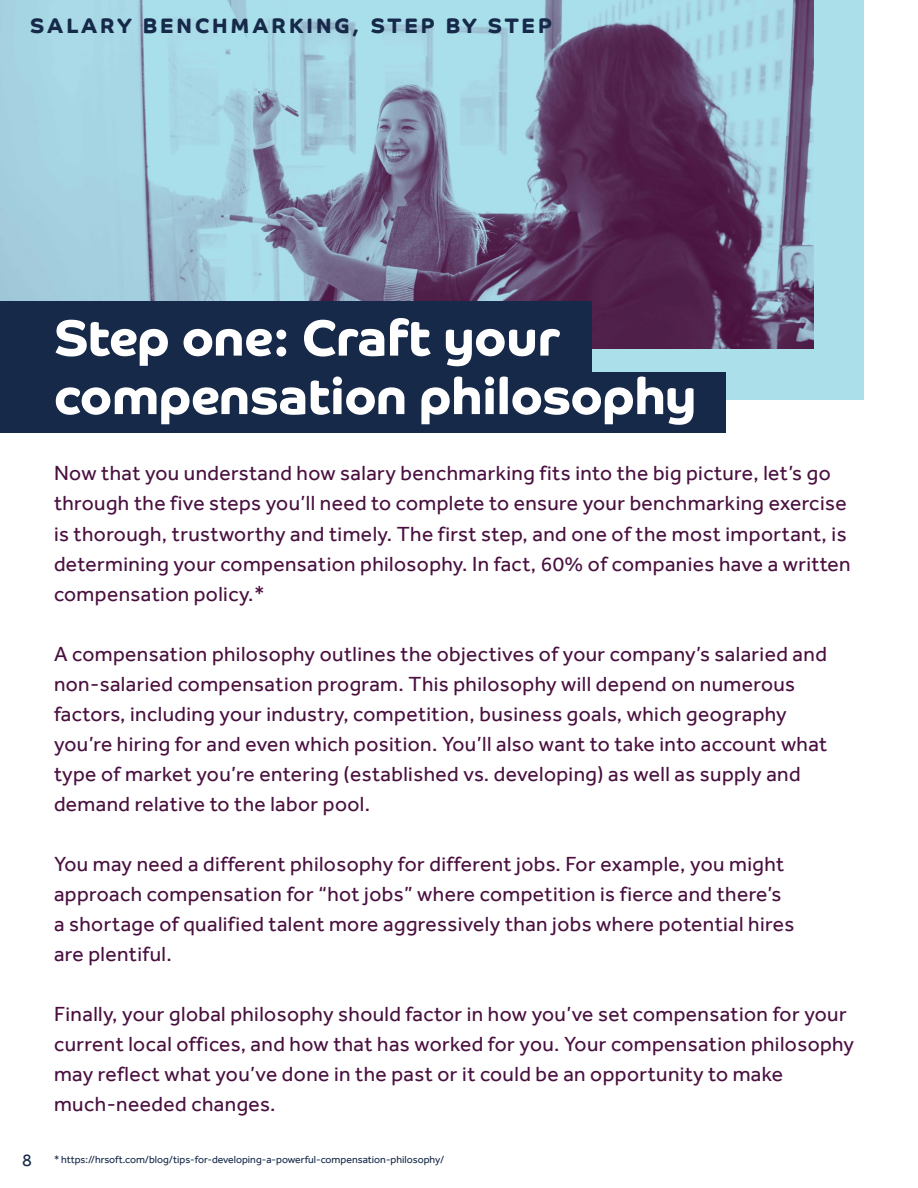
<style>
.page{position:relative;width:918px;height:1188px;background:#fff}
.page>*{position:absolute;margin:0;border:0;box-sizing:border-box;transform-origin:0 0}
.t1{font:700 51px/58.5px "Co Headline";letter-spacing:-.005em;color:#fff}
.t2{font:21px/30px "Effra";letter-spacing:.02em;color:#49103f}
.t3{font:700 21px "Co Headline";letter-spacing:.14em;color:#162949}
.t4{font:18px "Effra";color:#162949}
.t5{font:10.5px "Effra";color:#162949}
</style>
<div class="page">
<div style="left:0;top:0;width:864px;height:400px;background:#abdfea"></div>
<img style="left:0;top:0;width:813px;height:348px">
<hr style="left:917px;top:0;width:1px;height:1188px;background:#162949">
<div style="left:0;top:302px;width:592px;height:70px;background:#162949"></div>
<div style="left:0;top:372px;width:726px;height:61px;background:#162949"></div>
<p class="t3" style="left:30px;top:14px;width:524px">SALARY BENCHMARKING, STEP BY STEP</p>
<h1 class="t1" style="left:54px;top:309px;width:644px">Step one: Craft your compensation philosophy</h1>
<p class="t2" style="left:54px;top:458px;width:798px">Now that you understand how salary benchmarking fits into the big picture, let’s go through the five steps you’ll need to complete to ensure your benchmarking exercise is thorough, trustworthy and timely. The first step, and one of the most important, is determining your compensation philosophy. In fact, 60% of companies have a written compensation policy.*</p>
<p class="t2" style="left:54px;top:638px;width:775px">A compensation philosophy outlines the objectives of your company’s salaried and non-salaried compensation program. This philosophy will depend on numerous factors, including your industry, competition, business goals, which geography you’re hiring for and even which position. You’ll also want to take into account what type of market you’re entering (established vs. developing) as well as supply and demand relative to the labor pool.</p>
<p class="t2" style="left:54px;top:848px;width:742px">You may need a different philosophy for different jobs. For example, you might approach compensation for “hot jobs” where competition is fierce and there’s a shortage of qualified talent more aggressively than jobs where potential hires are plentiful.</p>
<p class="t4" style="left:22px;top:1149px;width:11px">8</p>
<p class="t2" style="left:54px;top:998px;width:802px">Finally, your global philosophy should factor in how you’ve set compensation for your current local offices, and how that has worked for you. Your compensation philosophy may reflect what you’ve done in the past or it could be an opportunity to make much-needed changes.</p>
<p class="t5" style="left:54px;top:1153px;width:392px">* https://hrsoft.com/blog/tips-for-developing-a-powerful-compensation-philosophy/</p>
</div>
